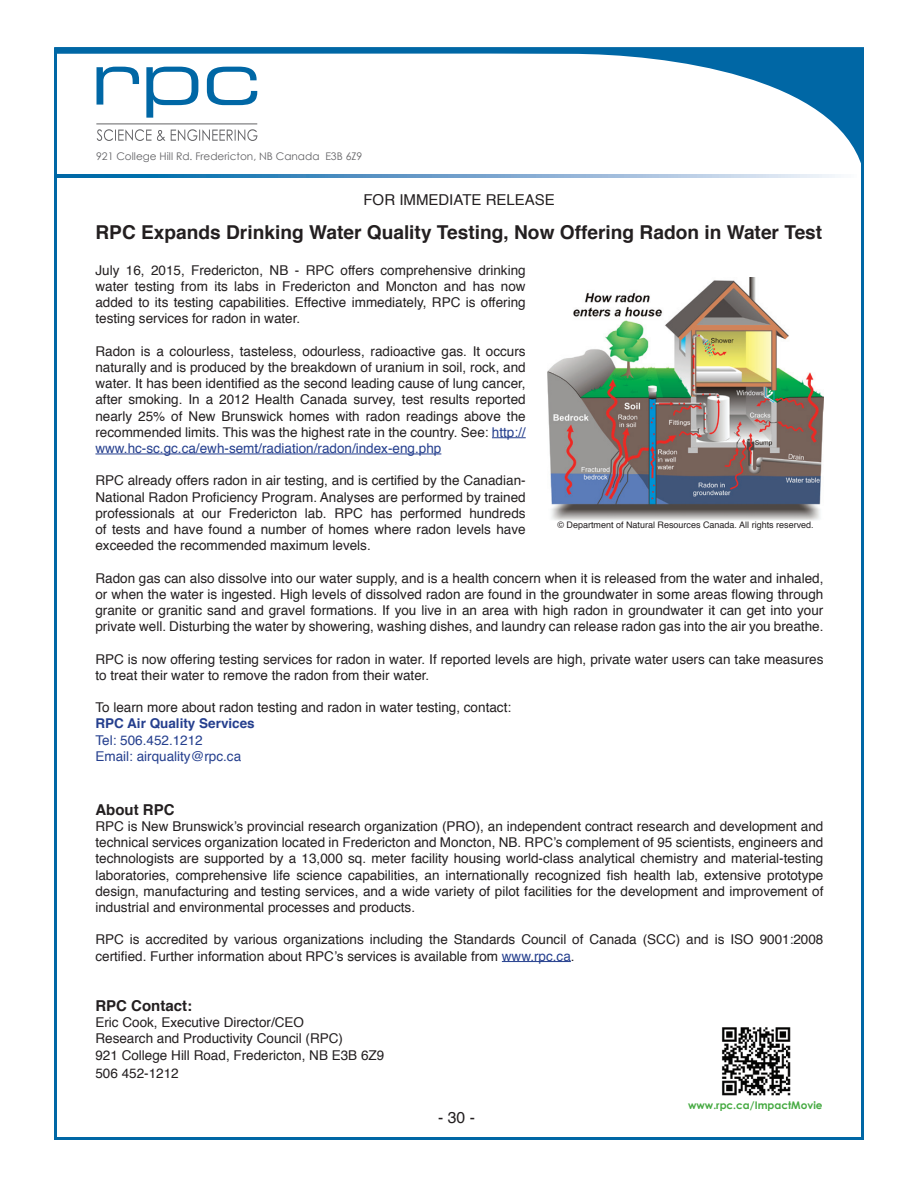
<style>
.page{position:relative;width:918px;height:1188px;background:#fff}
.page>*{position:absolute;margin:0;border:0;box-sizing:border-box;transform-origin:0 0}
.t1{font:700 19.2px "Helvetica";color:#231f20}
.t2{font:15.75px "Helvetica";color:#231f20}
.t3{font:15px "Helvetica";color:#231f20}
.t4{font:700 15px "Helvetica";color:#231f20}
.t5{font:13.5px/16.2px "Helvetica";color:#231f20;text-align:justify}
.t6{font:13.5px/16.2px "Helvetica";color:#253f8e}
.t7{font:700 13.5px "Helvetica";color:#253f8e}
.t8{font:10.5px "Century Gothic";color:#636366}
.t9{font:700 10.5px "Century Gothic";color:#46aa42}
.t10{font:9px "Helvetica";color:#231f20}
.s1{color:#253f8e}
</style>
<div class="page">
<hr style="left:492px;top:437px;width:34px;height:1px;background:#253f8e">
<hr style="left:95px;top:454px;width:346px;height:1px;background:#253f8e">
<hr style="left:502px;top:961px;width:69px;height:1px;background:#253f8e">
<svg style="left:54px;top:174px;width:784px;height:3px;background:#6ba2cc"></svg>
<svg style="left:55px;top:47px;width:809px;height:121px"></svg>
<svg style="left:97px;top:67px;width:160px;height:51px"></svg>
<hr style="left:96px;top:123px;width:161px;height:1px;background:#636366">
<svg style="left:97px;top:129px;width:160px;height:12px"></svg>
<img style="left:721px;top:1027px;width:70px;height:69px">
<img style="left:547px;top:277px;width:277px;height:243px">
<p class="t8" style="left:96px;top:150px;width:268px">921 College Hill Rd. Fredericton, NB Canada E3B 6Z9</p>
<p class="t3" style="left:364px;top:188px;width:193px">FOR IMMEDIATE RELEASE</p>
<h1 class="t1" style="left:95px;top:216px;width:728px">RPC Expands Drinking Water Quality Testing, Now Offering Radon in Water Test</h1>
<p class="t5" style="left:95px;top:262px;width:432px">July 16, 2015, Fredericton, NB - RPC offers comprehensive drinking water testing from its labs in Fredericton and Moncton and has now added to its testing capabilities. Effective immediately, RPC is offering testing services for radon in water.</p>
<p class="t5" style="left:95px;top:343px;width:432px">Radon is a colourless, tasteless, odourless, radioactive gas. It occurs naturally and is produced by the breakdown of uranium in soil, rock, and water. It has been identified as the second leading cause of lung cancer, after smoking. In a 2012 Health Canada survey, test results reported nearly 25% of New Brunswick homes with radon readings above the recommended limits. This was the highest rate in the country. See: <span class="s1">http:// www.hc-sc.gc.ca/ewh-semt/radiation/radon/index-eng.php</span></p>
<p class="t5" style="left:95px;top:473px;width:432px">RPC already offers radon in air testing, and is certified by the Canadian-National Radon Proficiency Program. Analyses are performed by trained professionals at our Fredericton lab. RPC has performed hundreds of tests and have found a number of homes where radon levels have exceeded the recommended maximum levels.</p>
<p class="t5" style="left:95px;top:570px;width:730px">Radon gas can also dissolve into our water supply, and is a health concern when it is released from the water and inhaled, or when the water is ingested. High levels of dissolved radon are found in the groundwater in some areas flowing through granite or granitic sand and gravel formations. If you live in an area with high radon in groundwater it can get into your private well. Disturbing the water by showering, washing dishes, and laundry can release radon gas into the air you breathe.</p>
<p class="t5" style="left:95px;top:651px;width:729px">RPC is now offering testing services for radon in water. If reported levels are high, private water users can take measures to treat their water to remove the radon from their water.</p>
<p class="t5" style="left:95px;top:700px;width:417px">To learn more about radon testing and radon in water testing, contact:</p>
<p class="t7" style="left:95px;top:713px;width:161px">RPC Air Quality Services</p>
<p class="t6" style="left:95px;top:732px;width:147px">Tel: 506.452.1212<br>Email: airquality@rpc.ca</p>
<p class="t4" style="left:95px;top:797px;width:81px">About RPC</p>
<p class="t5" style="left:95px;top:819px;width:730px">RPC is New Brunswick’s provincial research organization (PRO), an independent contract research and development and technical services organization located in Fredericton and Moncton, NB. RPC’s complement of 95 scientists, engineers and technologists are supported by a 13,000 sq. meter facility housing world-class analytical chemistry and material-testing laboratories, comprehensive life science capabilities, an internationally recognized fish health lab, extensive prototype design, manufacturing and testing services, and a wide variety of pilot facilities for the development and improvement of industrial and environmental processes and products.</p>
<p class="t5" style="left:95px;top:932px;width:730px">RPC is accredited by various organizations including the Standards Council of Canada (SCC) and is ISO 9001:2008 certified. Further information about RPC’s services is available from <span class="s1">www.rpc.ca</span>.</p>
<p class="t4" style="left:95px;top:994px;width:98px">RPC Contact:</p>
<p class="t5" style="left:95px;top:1015px;width:290px;text-align:left">Eric Cook, Executive Director/CEO<br>Research and Productivity Council (RPC)<br>921 College Hill Road, Fredericton, NB E3B 6Z9</p>
<p class="t5" style="left:95px;top:1065px;width:85px">506 452-1212</p>
<p class="t10" style="left:557px;top:518px;width:258px">© Department of Natural Resources Canada. All rights reserved.</p>
<p class="t2" style="left:438px;top:1106px;width:38px">- 30 -</p>
<p class="t9" style="left:688px;top:1098px;width:136px">www.rpc.ca/ImpactMovie</p>
</div>
